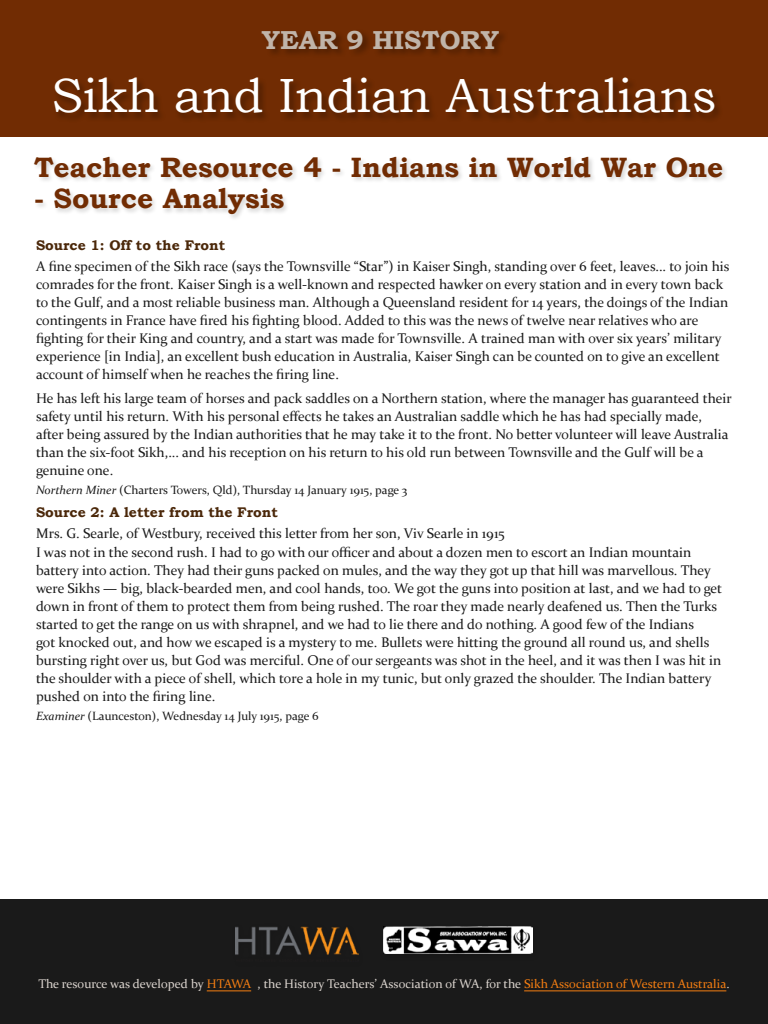
<style>
.page{position:relative;width:768px;height:1024px;background:#fff}
.page>*{position:absolute;margin:0;border:0;box-sizing:border-box;transform-origin:0 0}
.t1{font:48px "Bookman Old Style";color:#fff}
.t2{font:700 28px "Bookman Old Style";color:#712c03}
.t3{font:700 26px "Bookman Old Style";color:#c0b4a9}
.body_text{font:14px/18px "Constantia";color:#1a1a1a}
.text_head_14_pt{font:700 14px "Bookman Old Style";color:#4b280a}
.t4{font:12.5px "Constantia";color:#dbd4ce}
.body_text-2{font:12px "Constantia";color:#1a1a1a}
.s1{font-style:italic}
.s2{color:#f37d12}
</style>
<div class="page">
<div style="left:0;top:0;width:768px;height:137px;background:#712c03"></div>
<div style="left:0;top:899px;width:768px;height:125px;background:#1a1a1a"></div>
<hr style="left:207px;top:990px;width:44px;height:1px;background:#f37d12">
<hr style="left:524px;top:990px;width:202px;height:1px;background:#f37d12">
<div style="left:54px;top:77px;width:669px;height:46px;background:#000;opacity:.3"></div>
<div style="left:33px;top:156px;width:696px;height:65px;background:#000;opacity:.16"></div>
<div style="left:261px;top:29px;width:248px;height:29px;background:#652702"></div>
<div style="left:380px;top:924px;width:160px;height:37px;background:#000;opacity:.15"></div>
<img style="left:383px;top:927px;width:150px;height:27px">
<img style="left:235px;top:926px;width:124px;height:29px">
<p class="t3" style="left:262px;top:24px;width:239px">YEAR 9 HISTORY</p>
<p class="t1" style="left:51px;top:69px;width:667px">Sikh and Indian Australians</p>
<p class="t2" style="left:34px;top:151px;width:691px">Teacher Resource 4 - Indians in World War One</p>
<p class="t2" style="left:34px;top:182px;width:252px">- Source Analysis</p>
<p class="text_head_14_pt" style="left:36px;top:237px;width:191px">Source 1: Off to the Front</p>
<p class="body_text" style="left:36px;top:257px;width:695px">A fine specimen of the Sikh race (says the Townsville “Star”) in Kaiser Singh, standing over 6 feet, leaves... to join his comrades for the front. Kaiser Singh is a well-known and respected hawker on every station and in every town back to the Gulf, and a most reliable business man. Although a Queensland resident for 14 years, the doings of the Indian contingents in France have fired his fighting blood. Added to this was the news of twelve near relatives who are fighting for their King and country, and a start was made for Townsville. A trained man with over six years’ military experience [in India], an excellent bush education in Australia, Kaiser Singh can be counted on to give an excellent account of himself when he reaches the firing line.</p>
<p class="body_text" style="left:36px;top:389px;width:697px">He has left his large team of horses and pack saddles on a Northern station, where the manager has guaranteed their safety until his return. With his personal effects he takes an Australian saddle which he has had specially made, after being assured by the Indian authorities that he may take it to the front. No better volunteer will leave Australia than the six-foot Sikh,... and his reception on his return to his old run between Townsville and the Gulf will be a genuine one.</p>
<p class="body_text-2" style="left:36px;top:482px;width:373px"><span class="s1">Northern Miner</span> (Charters Towers, Qld), Thursday 14 January 1915, page 3</p>
<p class="text_head_14_pt" style="left:36px;top:504px;width:243px">Source 2: A letter from the Front</p>
<p class="body_text" style="left:36px;top:524px;width:470px">Mrs. G. Searle, of Westbury, received this letter from her son, Viv Searle in 1915</p>
<p class="body_text" style="left:36px;top:543px;width:688px">I was not in the second rush. I had to go with our officer and about a dozen men to escort an Indian mountain battery into action. They had their guns packed on mules, and the way they got up that hill was marvellous. They were Sikhs — big, black-bearded men, and cool hands, too. We got the guns into position at last, and we had to get down in front of them to protect them from being rushed. The roar they made nearly deafened us. Then the Turks started to get the range on us with shrapnel, and we had to lie there and do nothing. A good few of the Indians<br>got knocked out, and how we escaped is a mystery to me. Bullets were hitting the ground all round us, and shells bursting right over us, but God was merciful. One of our sergeants was shot in the heel, and it was then I was hit in the shoulder with a piece of shell, which tore a hole in my tunic, but only grazed the shoulder. The Indian battery pushed on into the firing line.</p>
<p class="body_text-2" style="left:36px;top:708px;width:284px"><span class="s1">Examiner</span> (Launceston), Wednesday 14 July 1915, page 6</p>
<p class="t4" style="left:38px;top:975px;width:693px">The resource was developed by <span class="s2">HTAWA</span> , the History Teachers’ Association of WA, for the <span class="s2">Sikh Association of Western Australia</span>.</p>
</div>
